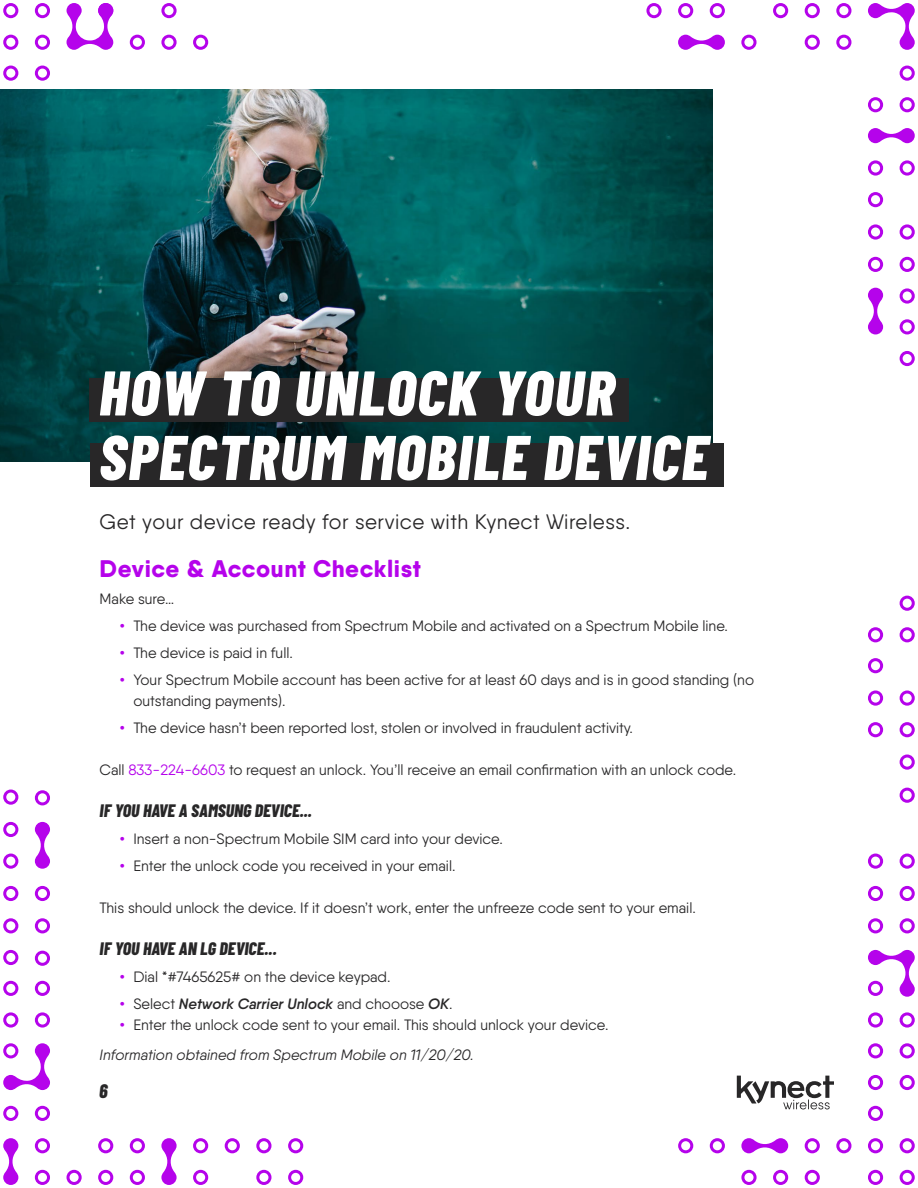
<style>
.page{position:relative;width:918px;height:1188px;background:#fff}
.page>*{position:absolute;margin:0;border:0;box-sizing:border-box;transform-origin:0 0}
.t1{font:italic 800 63px/64.5px "Barlow Condensed";letter-spacing:.025em;color:#fff}
.t2{font:800 24px "Qanelas Soft";letter-spacing:.025em;color:#b503eb}
.t3{font:21px "Qanelas Soft";letter-spacing:.025em;color:#282728}
.t4{font:italic 800 19.5px "Barlow Condensed";color:#282728}
.t5{font:italic 800 18px "Barlow Condensed";color:#282728}
.t6{font:15px/21px "Qanelas Soft";color:#282728}
.t7{font:italic 600 15px "Qanelas Soft";color:#282728}
.s1{font-weight:600;color:#b503eb}
.s2{color:#b503eb}
.s3{font-style:normal;color:#b503eb}
.s4{font-weight:400;font-style:normal}
.s5{font-style:italic}
</style>
<div class="page">
<svg style="left:35px;top:822px;width:15px;height:47px"></svg>
<svg style="left:35px;top:3px;width:15px;height:15px"></svg>
<svg style="left:67px;top:3px;width:46px;height:47px"></svg>
<svg style="left:3px;top:3px;width:15px;height:15px"></svg>
<svg style="left:35px;top:35px;width:15px;height:15px"></svg>
<svg style="left:3px;top:35px;width:15px;height:15px"></svg>
<svg style="left:193px;top:35px;width:15px;height:15px"></svg>
<svg style="left:161px;top:35px;width:16px;height:15px"></svg>
<svg style="left:35px;top:66px;width:15px;height:15px"></svg>
<svg style="left:3px;top:66px;width:15px;height:15px"></svg>
<svg style="left:161px;top:3px;width:16px;height:15px"></svg>
<svg style="left:130px;top:35px;width:15px;height:15px"></svg>
<svg style="left:35px;top:790px;width:15px;height:15px"></svg>
<svg style="left:3px;top:822px;width:15px;height:15px"></svg>
<svg style="left:3px;top:854px;width:15px;height:15px"></svg>
<svg style="left:3px;top:1138px;width:15px;height:47px"></svg>
<svg style="left:3px;top:918px;width:15px;height:15px"></svg>
<svg style="left:3px;top:950px;width:15px;height:15px"></svg>
<svg style="left:3px;top:981px;width:15px;height:15px"></svg>
<svg style="left:3px;top:1106px;width:15px;height:15px"></svg>
<svg style="left:3px;top:886px;width:15px;height:15px"></svg>
<svg style="left:35px;top:886px;width:15px;height:15px"></svg>
<svg style="left:35px;top:918px;width:15px;height:15px"></svg>
<svg style="left:35px;top:951px;width:15px;height:15px"></svg>
<svg style="left:3px;top:790px;width:15px;height:15px"></svg>
<svg style="left:161px;top:1138px;width:16px;height:47px"></svg>
<svg style="left:3px;top:1012px;width:15px;height:16px"></svg>
<svg style="left:3px;top:1043px;width:47px;height:47px"></svg>
<svg style="left:225px;top:1138px;width:15px;height:15px"></svg>
<svg style="left:193px;top:1138px;width:15px;height:15px"></svg>
<svg style="left:130px;top:1138px;width:15px;height:15px"></svg>
<svg style="left:193px;top:1170px;width:15px;height:15px"></svg>
<svg style="left:130px;top:1170px;width:15px;height:15px"></svg>
<svg style="left:35px;top:981px;width:15px;height:15px"></svg>
<svg style="left:35px;top:1012px;width:15px;height:16px"></svg>
<svg style="left:98px;top:1138px;width:15px;height:15px"></svg>
<svg style="left:98px;top:1170px;width:15px;height:15px"></svg>
<svg style="left:256px;top:1138px;width:15px;height:15px"></svg>
<svg style="left:256px;top:1170px;width:15px;height:15px"></svg>
<svg style="left:288px;top:1138px;width:15px;height:15px"></svg>
<svg style="left:288px;top:1170px;width:15px;height:15px"></svg>
<svg style="left:35px;top:1138px;width:15px;height:15px"></svg>
<svg style="left:35px;top:1106px;width:15px;height:15px"></svg>
<svg style="left:67px;top:1170px;width:15px;height:15px"></svg>
<svg style="left:35px;top:1170px;width:15px;height:15px"></svg>
<svg style="left:868px;top:3px;width:47px;height:47px"></svg>
<svg style="left:868px;top:128px;width:47px;height:15px"></svg>
<svg style="left:678px;top:35px;width:47px;height:15px"></svg>
<svg style="left:805px;top:3px;width:15px;height:15px"></svg>
<svg style="left:805px;top:35px;width:15px;height:15px"></svg>
<svg style="left:836px;top:3px;width:15px;height:15px"></svg>
<svg style="left:836px;top:35px;width:15px;height:15px"></svg>
<svg style="left:710px;top:3px;width:15px;height:15px"></svg>
<svg style="left:741px;top:35px;width:16px;height:15px"></svg>
<svg style="left:868px;top:97px;width:15px;height:15px"></svg>
<svg style="left:900px;top:66px;width:15px;height:15px"></svg>
<svg style="left:900px;top:97px;width:15px;height:15px"></svg>
<svg style="left:773px;top:3px;width:15px;height:15px"></svg>
<svg style="left:678px;top:3px;width:15px;height:15px"></svg>
<svg style="left:646px;top:3px;width:16px;height:15px"></svg>
<svg style="left:900px;top:160px;width:15px;height:16px"></svg>
<svg style="left:868px;top:192px;width:15px;height:15px"></svg>
<svg style="left:900px;top:224px;width:15px;height:16px"></svg>
<svg style="left:868px;top:224px;width:15px;height:16px"></svg>
<svg style="left:868px;top:160px;width:15px;height:16px"></svg>
<svg style="left:868px;top:288px;width:15px;height:46px"></svg>
<svg style="left:900px;top:288px;width:15px;height:16px"></svg>
<svg style="left:868px;top:257px;width:15px;height:15px"></svg>
<svg style="left:900px;top:257px;width:15px;height:15px"></svg>
<svg style="left:900px;top:319px;width:15px;height:15px"></svg>
<svg style="left:900px;top:351px;width:15px;height:15px"></svg>
<svg style="left:868px;top:627px;width:15px;height:15px"></svg>
<svg style="left:868px;top:690px;width:15px;height:16px"></svg>
<svg style="left:868px;top:722px;width:15px;height:15px"></svg>
<svg style="left:868px;top:658px;width:15px;height:15px"></svg>
<svg style="left:900px;top:596px;width:15px;height:15px"></svg>
<svg style="left:900px;top:627px;width:15px;height:15px"></svg>
<svg style="left:900px;top:755px;width:15px;height:15px"></svg>
<svg style="left:900px;top:690px;width:15px;height:16px"></svg>
<svg style="left:900px;top:722px;width:15px;height:15px"></svg>
<svg style="left:900px;top:788px;width:15px;height:15px"></svg>
<svg style="left:900px;top:854px;width:15px;height:15px"></svg>
<svg style="left:900px;top:886px;width:15px;height:15px"></svg>
<svg style="left:868px;top:854px;width:15px;height:15px"></svg>
<svg style="left:868px;top:886px;width:15px;height:15px"></svg>
<svg style="left:868px;top:918px;width:15px;height:15px"></svg>
<svg style="left:868px;top:950px;width:47px;height:47px"></svg>
<svg style="left:868px;top:1012px;width:15px;height:16px"></svg>
<svg style="left:868px;top:1043px;width:15px;height:15px"></svg>
<svg style="left:868px;top:1075px;width:15px;height:15px"></svg>
<svg style="left:836px;top:1138px;width:15px;height:15px"></svg>
<svg style="left:805px;top:1138px;width:15px;height:15px"></svg>
<svg style="left:805px;top:1170px;width:15px;height:15px"></svg>
<svg style="left:773px;top:1170px;width:15px;height:15px"></svg>
<svg style="left:741px;top:1170px;width:16px;height:15px"></svg>
<svg style="left:868px;top:1138px;width:15px;height:15px"></svg>
<svg style="left:710px;top:1138px;width:15px;height:15px"></svg>
<svg style="left:678px;top:1138px;width:15px;height:15px"></svg>
<svg style="left:868px;top:1170px;width:15px;height:15px"></svg>
<svg style="left:868px;top:1106px;width:15px;height:15px"></svg>
<svg style="left:900px;top:918px;width:15px;height:15px"></svg>
<svg style="left:900px;top:1012px;width:15px;height:16px"></svg>
<svg style="left:900px;top:1043px;width:15px;height:15px"></svg>
<svg style="left:900px;top:1075px;width:15px;height:15px"></svg>
<svg style="left:900px;top:1138px;width:15px;height:15px"></svg>
<svg style="left:900px;top:1170px;width:15px;height:15px"></svg>
<svg style="left:741px;top:1138px;width:47px;height:15px"></svg>
<svg style="left:737px;top:1076px;width:97px;height:33px"></svg>
<img style="left:0;top:90px;width:713px;height:372px">
<div style="left:90px;top:378px;width:539px;height:44px;background:#282728"></div>
<div style="left:90px;top:443px;width:633px;height:43px;background:#282728"></div>
<h1 class="t1" style="left:99px;top:358px;width:611px">HOW TO UNLOCK YOUR<br>SPECTRUM MOBILE DEVICE</h1>
<h3 class="t3" style="left:100px;top:509px;width:532px">Get your device ready for service with Kynect Wireless.</h3>
<h2 class="t2" style="left:100px;top:553px;width:323px">Device &amp; Account Checklist</h2>
<p class="t6" style="left:100px;top:588px;width:76px">Make sure…</p>
<p class="t6" style="left:120px;top:615px;width:610px"><span class="s1">•</span> The device was purchased from Spectrum Mobile and activated on a Spectrum Mobile line.</p>
<p class="t6" style="left:120px;top:642px;width:175px"><span class="s1">•</span> The device is paid in full.</p>
<p class="t6" style="left:133px;top:669px;width:622px;text-indent:-14px"><span class="s1">•</span> Your Spectrum Mobile account has been active for at least 60 days and is in good standing (no outstanding payments).</p>
<p class="t6" style="left:120px;top:717px;width:515px"><span class="s1">•</span> The device hasn’t been reported lost, stolen or involved in fraudulent activity.</p>
<p class="t6" style="left:100px;top:759px;width:638px">Call <span class="s2">833-224-6603</span> to request an unlock. You’ll receive an email confirmation with an unlock code.</p>
<p class="t5" style="left:100px;top:798px;width:214px">IF YOU HAVE A SAMSUNG DEVICE...</p>
<p class="t6" style="left:120px;top:828px;width:384px"><span class="s1">•</span> Insert a non-Spectrum Mobile SIM card into your device.</p>
<p class="t6" style="left:120px;top:855px;width:337px"><span class="s1">•</span> Enter the unlock code you received in your email.</p>
<p class="t6" style="left:100px;top:897px;width:598px">This should unlock the device. If it doesn’t work, enter the unfreeze code sent to your email.</p>
<p class="t5" style="left:100px;top:936px;width:179px">IF YOU HAVE AN LG DEVICE...</p>
<p class="t6" style="left:120px;top:966px;width:272px"><span class="s1">•</span> Dial *#7465625# on the device keypad.</p>
<p class="t7" style="left:120px;top:994px;width:334px"><span class="s3">•</span> <span class="s4">Select</span> Network Carrier Unlock <span class="s4">and chooose</span> OK<span class="s4">.</span></p>
<p class="t6" style="left:100px;top:1009px;width:510px;line-height:30px;text-indent:20px"><span class="s1">•</span> Enter the unlock code sent to your email. This should unlock your device.<br><span class="s5">Information obtained from Spectrum Mobile on 11/20/20.</span></p>
<h3 class="t4" style="left:99px;top:1077px;width:10px">6</h3>
</div>
